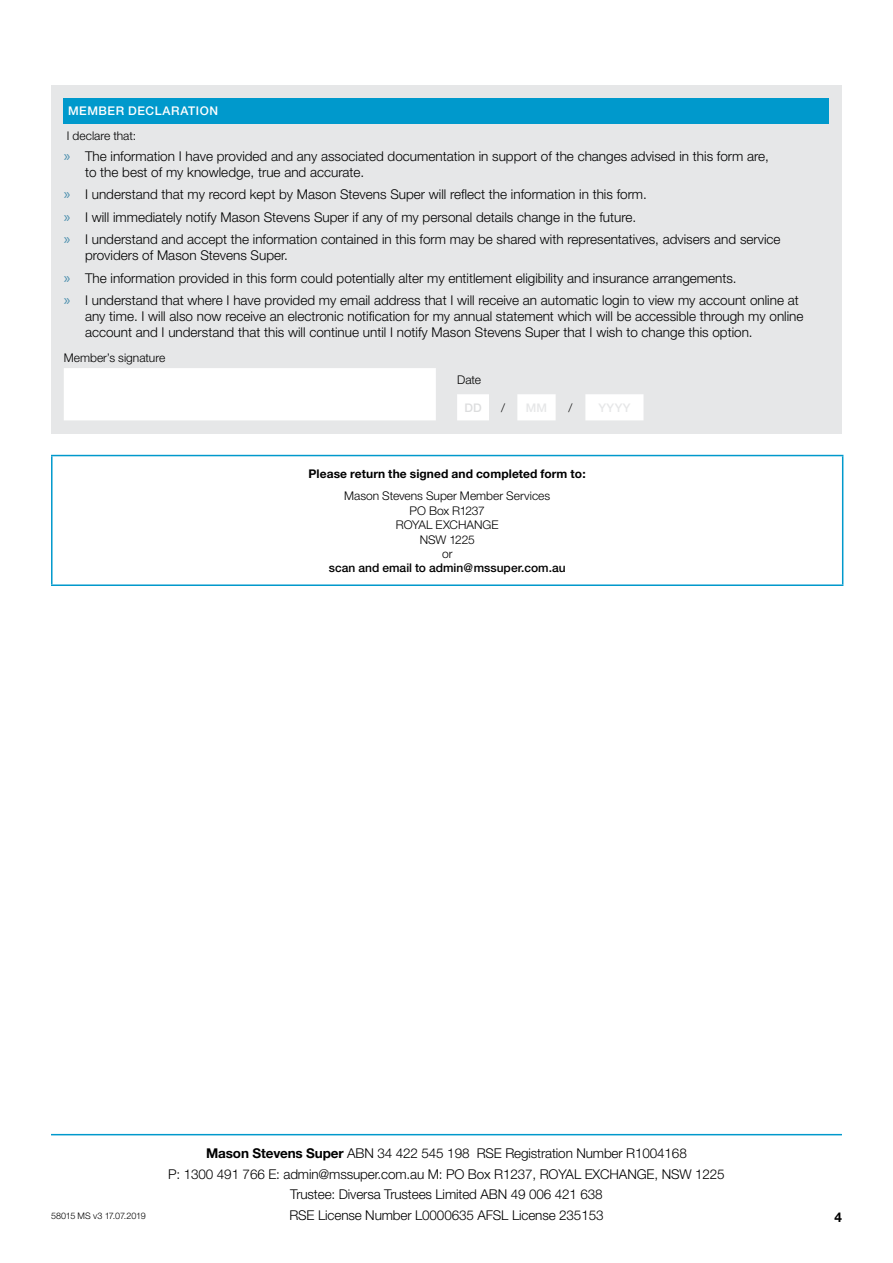
<style>
.page{position:relative;width:893px;height:1263px;background:#fff}
.page>*{position:absolute;margin:0;border:0;box-sizing:border-box;transform-origin:0 0}
.t1{font:300 13.5px/22.4px "Helvetica Neue";color:#000}
.t2{font:700 13.5px "Helvetica Neue CE";color:#000}
.t3{font:300 12px/14.4px "Helvetica Neue CE";color:#000;text-align:center}
.t4{font:700 12px "Helvetica Neue CE";letter-spacing:.01em;color:#000}
.t5{font:500 12px "Helvetica Neue";color:#000}
.t6{font:500 12px "Helvetica Neue";letter-spacing:.045em;color:#fff}
.t7{font:500 11.85px "Helvetica Neue";letter-spacing:.04em;color:#e6e7e8}
.t8{font:500 11.85px "Helvetica Neue";color:#dcddde}
.t9{font:300 11.85px "Helvetica Neue CE";color:#000}
.t10{font:300 9px "Helvetica Neue CE";letter-spacing:-.025em;color:#000}
.s1{font-family:"Myriad Pro";font-weight:400;font-size:15.75px;color:#498ead}
.s2{font-family:"Helvetica Neue CE";font-weight:700}
</style>
<div class="page">
<hr style="left:51px;top:1134px;width:791px;height:1px;background:#09c">
<div style="left:51px;top:85px;width:791px;height:349px;background:#e6e7e8"></div>
<div style="left:64px;top:98px;width:765px;height:25px;background:#09c"></div>
<svg style="left:64px;top:368px;width:579px;height:52px"></svg>
<hr style="left:51px;top:455px;width:792px;height:1px;background:#09c">
<hr style="left:51px;top:456px;width:2px;height:128px;background:#09c">
<hr style="left:842px;top:456px;width:1px;height:128px;background:#09c">
<hr style="left:51px;top:584px;width:792px;height:2px;background:#09c">
<p class="t6" style="left:68px;top:104px;width:152px">MEMBER DECLARATION</p>
<p class="t3" style="left:67px;top:129px;width:71px">I declare that:</p>
<p class="t1" style="left:85px;top:147px;width:685px;line-height:16.2px;text-indent:-21px"><span class="s1">»</span> The information I have provided and any associated documentation in support of the changes advised in this form are, to the best of my knowledge, true and accurate.</p>
<p class="t1" style="left:64px;top:183px;width:718px"><span class="s1">»</span> I understand that my record kept by Mason Stevens Super will reflect the information in this form.<br><span class="s1">»</span> I will immediately notify Mason Stevens Super if any of my personal details change in the future.<br><span class="s1">»</span> I understand and accept the information contained in this form may be shared with representatives, advisers and service</p>
<p class="t1" style="left:64px;top:244px;width:736px;text-indent:21px">providers of Mason Stevens Super.<br><span class="s1">»</span> The information provided in this form could potentially alter my entitlement eligibility and insurance arrangements.<br><span class="s1">»</span> I understand that where I have provided my email address that I will receive an automatic login to view my account online at</p>
<p class="t1" style="left:85px;top:308px;width:720px;line-height:16.2px">any time. I will also now receive an electronic notification for my annual statement which will be accessible through my online account and I understand that this will continue until I notify Mason Stevens Super that I wish to change this option.</p>
<p class="t3" style="left:64px;top:351px;width:103px">Member’s signature</p>
<p class="t3" style="left:457px;top:372px;width:25px">Date</p>
<p class="t8" style="left:464px;top:401px;width:19px">DD</p>
<p class="t9" style="left:501px;top:401px;width:5px">/</p>
<p class="t7" style="left:526px;top:401px;width:23px">MM</p>
<p class="t9" style="left:568px;top:401px;width:5px">/</p>
<p class="t7" style="left:598px;top:401px;width:34px">YYYY</p>
<p class="t4" style="left:309px;top:466px;width:279px">Please return the signed and completed form to:</p>
<p class="t3" style="left:344px;top:489px;width:208px">Mason Stevens Super Member Services<br>PO Box R1237<br>ROYAL EXCHANGE<br>NSW 1225<br>or</p>
<p class="t5" style="left:329px;top:561px;width:238px">scan and email to admin@mssuper.com.au</p>
<p class="t10" style="left:51px;top:1210px;width:96px">58015 MS v3 17.07.2019</p>
<p class="t1" style="left:168px;top:1143px;width:558px;line-height:20.4px;text-align:center"><span class="s2">Mason Stevens Super</span> ABN 34 422 545 198 RSE Registration Number R1004168<br>P: 1300 491 766 E: admin@mssuper.com.au M: PO Box R1237, ROYAL EXCHANGE, NSW 1225<br>Trustee: Diversa Trustees Limited ABN 49 006 421 638<br>RSE License Number L0000635 AFSL License 235153</p>
<p class="t2" style="left:834px;top:1208px;width:9px">4</p>
</div>
